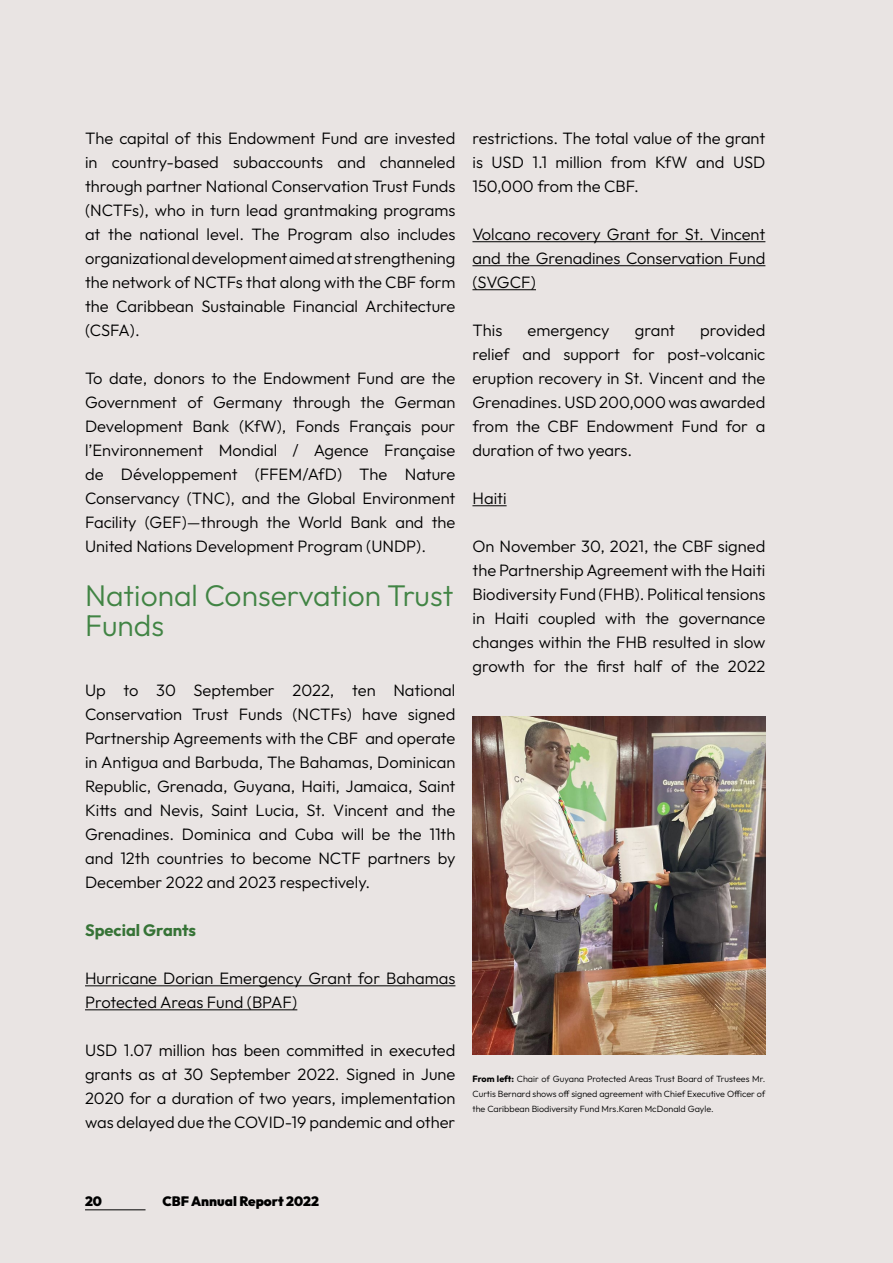
<style>
.page{position:relative;width:893px;height:1263px;background:#e9e4e3}
.page>*{position:absolute;margin:0;border:0;box-sizing:border-box;transform-origin:0 0}
.t1{font:300 30px/30px "Outfit";color:#418444}
.t2{font:300 16.5px/24px "Outfit";color:#000;text-align:justify}
.t3{font:700 16.5px "Outfit";color:#367336}
.t4{font:900 13.5px "Outfit";color:#000}
.t5{font:300 9px/15px "Outfit";color:#000;text-align:justify}
.s1{font-weight:700}
</style>
<div class="page">
<hr style="left:85px;top:985px;width:370px;height:1px;background:#000">
<hr style="left:85px;top:1009px;width:212px;height:1px;background:#000">
<hr style="left:472px;top:241px;width:293px;height:1px;background:#000">
<hr style="left:472px;top:265px;width:293px;height:1px;background:#000">
<hr style="left:472px;top:289px;width:64px;height:1px;background:#000">
<hr style="left:472px;top:505px;width:35px;height:1px;background:#000">
<img style="left:472px;top:716px;width:293px;height:338px">
<hr style="left:85px;top:1209px;width:61px;height:1px;background:#000">
<p class="t2" style="left:85px;top:126px;width:372px">The capital of this Endowment Fund are invested in country-based subaccounts and channeled through partner National Conservation Trust Funds (NCTFs), who in turn lead grantmaking programs at the national level. The Program also includes organizational development aimed at strengthening the network of NCTFs that along with the CBF form the Caribbean Sustainable Financial Architecture (CSFA).</p>
<p class="t2" style="left:85px;top:366px;width:372px">To date, donors to the Endowment Fund are the Government of Germany through the German Development Bank (KfW), Fonds Français pour l’Environnement Mondial / Agence Française de Développement (FFEM/AfD) The Nature Conservancy (TNC), and the Global Environment Facility (GEF)—through the World Bank and the United Nations Development Program (UNDP).</p>
<h1 class="t1" style="left:85px;top:580px;width:370px">National Conservation Trust<br>Funds</h1>
<p class="t2" style="left:85px;top:678px;width:372px">Up to 30 September 2022, ten National Conservation Trust Funds (NCTFs) have signed Partnership Agreements with the CBF and operate in Antigua and Barbuda, The Bahamas, Dominican Republic, Grenada, Guyana, Haiti, Jamaica, Saint Kitts and Nevis, Saint Lucia, St. Vincent and the Grenadines. Dominica and Cuba will be the 11th and 12th countries to become NCTF partners by December 2022 and 2023 respectively.</p>
<p class="t3" style="left:85px;top:920px;width:113px">Special Grants</p>
<p class="t2" style="left:85px;top:966px;width:372px">Hurricane Dorian Emergency Grant for Bahamas<br>Protected Areas Fund (BPAF)</p>
<p class="t2" style="left:85px;top:1038px;width:372px">USD 1.07 million has been committed in executed grants as at 30 September 2022. Signed in June 2020 for a duration of two years, implementation was delayed due the COVID-19 pandemic and other</p>
<p class="t2" style="left:472px;top:126px;width:294px">restrictions. The total value of the grant is USD 1.1 million from KfW and USD 150,000 from the CBF.</p>
<p class="t2" style="left:472px;top:222px;width:294px">Volcano recovery Grant for St. Vincent and the Grenadines Conservation Fund (SVGCF)</p>
<p class="t2" style="left:472px;top:318px;width:31px">This</p>
<p class="t2" style="left:528px;top:318px;width:84px">emergency</p>
<p class="t2" style="left:635px;top:318px;width:42px">grant</p>
<p class="t2" style="left:472px;top:318px;width:294px;text-indent:228px">provided relief and support for post-volcanic eruption recovery in St. Vincent and the Grenadines. USD 200,000 was awarded from the CBF Endowment Fund for a duration of two years.</p>
<p class="t2" style="left:472px;top:486px;width:36px">Haiti</p>
<p class="t2" style="left:472px;top:534px;width:294px">On November 30, 2021, the CBF signed the Partnership Agreement with the Haiti Biodiversity Fund (FHB). Political tensions in Haiti coupled with the governance changes within the FHB resulted in slow growth for the first half of the 2022</p>
<p class="t5" style="left:472px;top:1071px;width:294px"><span class="s1">From left:</span> Chair of Guyana Protected Areas Trust Board of Trustees Mr.<br>Curtis Bernard shows off signed agreement with Chief Executive Officer of the Caribbean Biodiversity Fund Mrs.Karen McDonald Gayle.</p>
<p class="t4" style="left:85px;top:1192px;width:19px">20</p>
<p class="t4" style="left:163px;top:1192px;width:158px">CBF Annual Report 2022</p>
</div>
